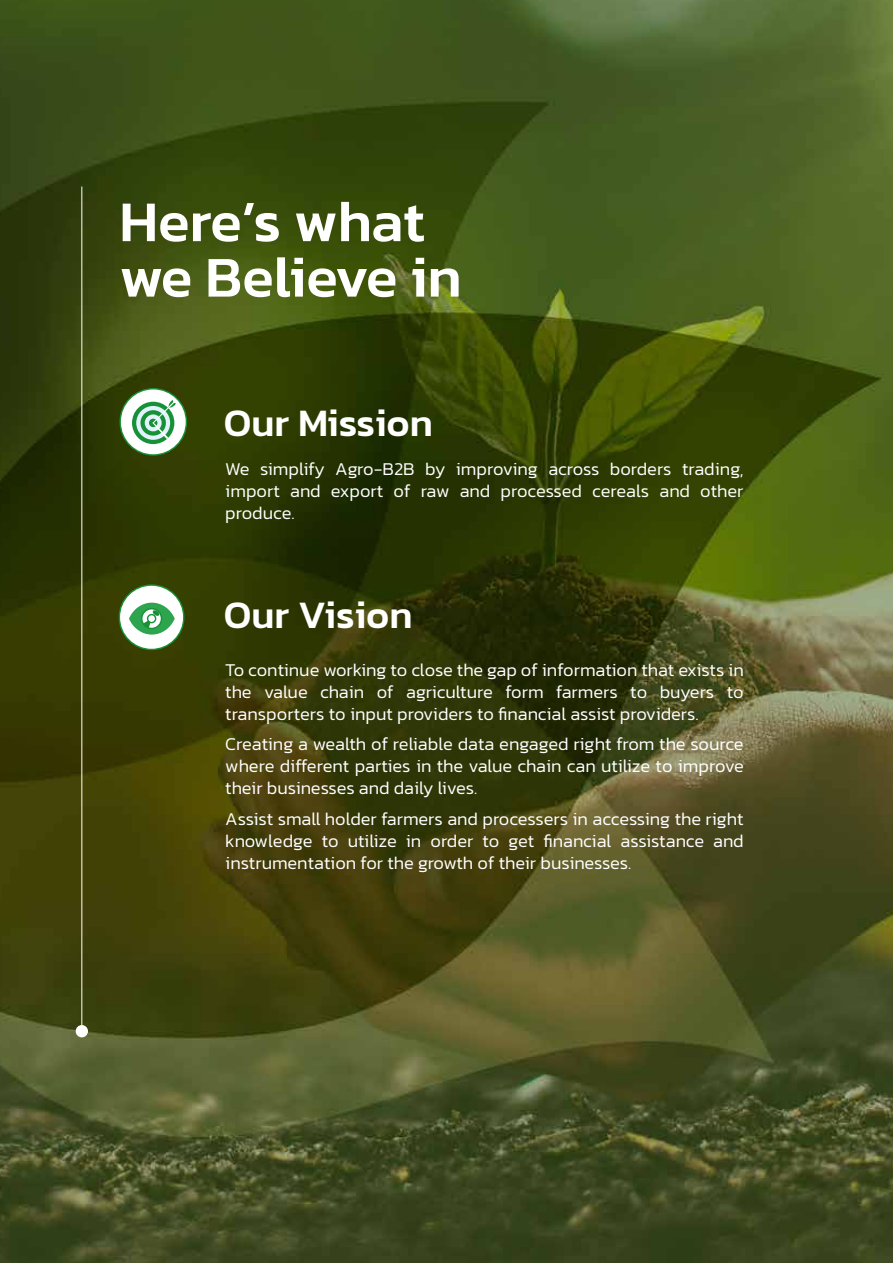
<style>
.page{position:relative;width:893px;height:1263px;background:#fff}
.page>*{position:absolute;margin:0;border:0;box-sizing:border-box;transform-origin:0 0}
.t1{font:500 58.2px/55.5px "Kanit";color:#fff}
.t2{font:500 39.45px "Kanit";color:#fff}
.t3{font:300 18.3px/22px "Kanit";color:#fff;text-align:justify}
</style>
<div class="page">
<img style="left:0;top:0;width:893px;height:1263px">
<div style="left:120px;top:389px;width:66px;height:66px;background:#fff;border-radius:50%"></div>
<div style="left:119px;top:388px;width:68px;height:68px;border:1px solid #169136;border-radius:50%"></div>
<div style="left:132px;top:402px;width:42px;height:42px;background:#169136;border-radius:50%"></div>
<div style="left:136px;top:406px;width:34px;height:34px;background:#e3f2fd;border-radius:50%"></div>
<svg style="left:140px;top:410px;width:26px;height:26px"></svg>
<div style="left:145px;top:414px;width:17px;height:17px;background:#e3f2fd;border-radius:50%"></div>
<div style="left:149px;top:419px;width:8px;height:8px;background:#169136;border-radius:50%"></div>
<svg style="left:153px;top:400px;width:23px;height:39px"></svg>
<div style="left:119px;top:585px;width:65px;height:64px;background:#fff;border-radius:50%"></div>
<div style="left:119px;top:584px;width:65px;height:66px;border:1px solid #169136;border-radius:50%"></div>
<svg style="left:129px;top:603px;width:46px;height:32px"></svg>
<div style="left:141px;top:608px;width:21px;height:21px;border:1px solid #169136;border-radius:50%"></div>
<svg style="left:143px;top:610px;width:17px;height:18px"></svg>
<hr style="left:82px;top:187px;width:1px;height:839px;background:#fff">
<div style="left:76px;top:1025px;width:12px;height:12px;background:#fff;border-radius:50%"></div>
<h1 class="t1" style="left:119px;top:192px;width:344px">Here’s what we Believe in</h1>
<h2 class="t2" style="left:224px;top:393px;width:211px">Our Mission</h2>
<p class="t3" style="left:225px;top:457px;width:520px">We simplify Agro-B2B by improving across borders trading, import and export of raw and processed cereals and other produce.</p>
<h2 class="t2" style="left:224px;top:585px;width:190px">Our Vision</h2>
<p class="t3" style="left:225px;top:658px;width:520px">To continue working to close the gap of information that exists in the value chain of agriculture form farmers to buyers to transporters to input providers to financial assist providers.</p>
<p class="t3" style="left:225px;top:733px;width:520px">Creating a wealth of reliable data engaged right from the source where different parties in the value chain can utilize to improve their businesses and daily lives.</p>
<p class="t3" style="left:225px;top:807px;width:520px">Assist small holder farmers and processers in accessing the right knowledge to utilize in order to get financial assistance and instrumentation for the growth of their businesses.</p>
</div>
